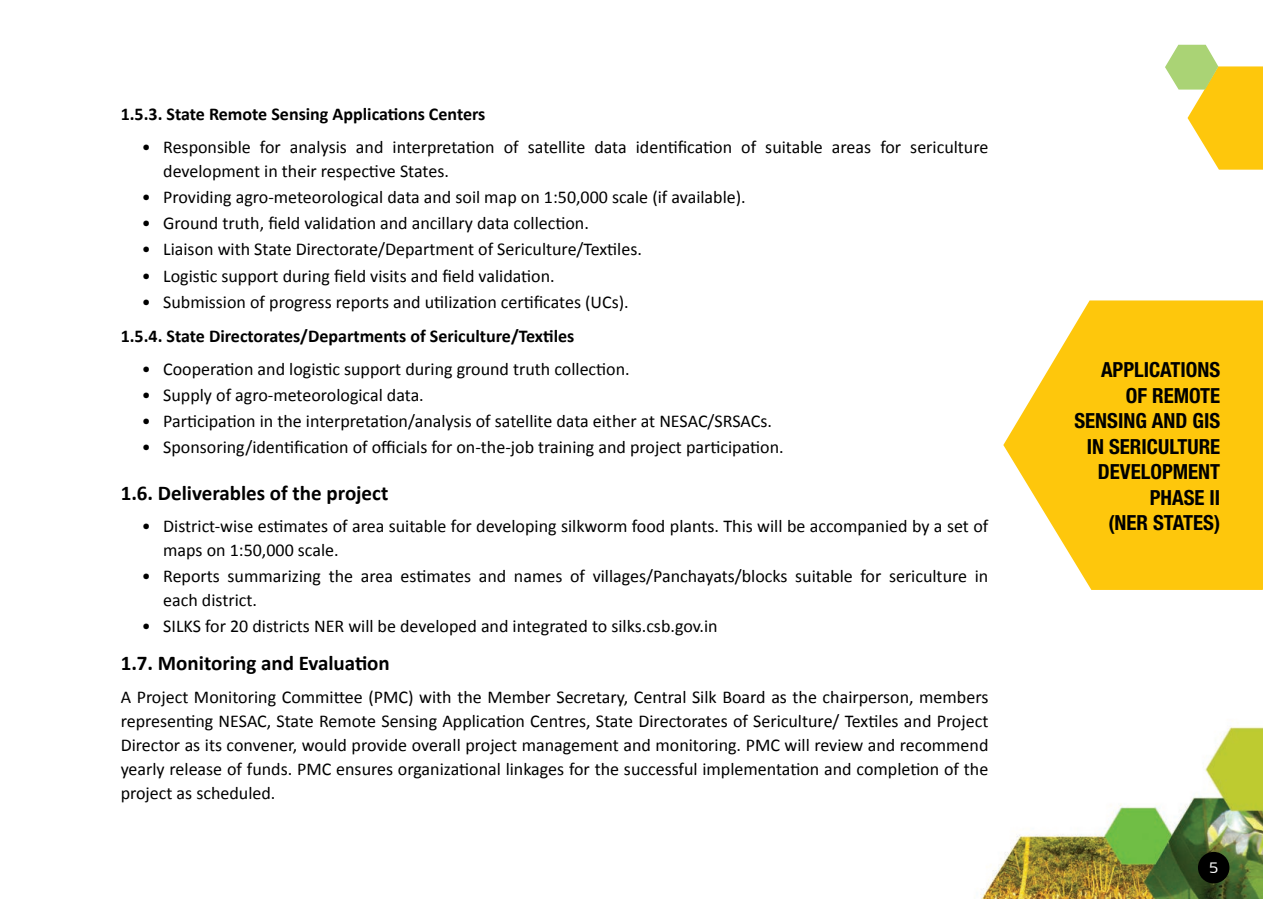
<style>
.page{position:relative;width:1263px;height:899px;background:#fff}
.page>*{position:absolute;margin:0;border:0;box-sizing:border-box;transform-origin:0 0}
.t1{font:700 21px "Calibri";color:#000}
.t2{font:700 condensed 20.85px "Helvetica Neue";color:#000}
.t3{font:18px/24px "Calibri";color:#000}
.t4{font:700 18px "Calibri";color:#000}
.t5{font:15px "Sansation";color:#fff}
</style>
<div class="page">
<svg style="left:1003px;top:300px;width:259px;height:289px;fill:#fec70c"></svg>
<img style="left:980px;top:721px;width:282px;height:177px">
<svg style="left:1165px;top:45px;width:97px;height:125px"></svg>
<div style="left:1197px;top:851px;width:32px;height:32px;background:#000;border-radius:50%"></div>
<p class="t4" style="left:121px;top:103px;width:366px">1.5.3. State Remote Sensing Applications Centers</p>
<p class="t3" style="left:163px;top:135px;width:826px;text-indent:-21px">• Responsible for analysis and interpretation of satellite data identification of suitable areas for sericulture development in their respective States.</p>
<p class="t3" style="left:142px;top:185px;width:605px">• Providing agro-meteorological data and soil map on 1:50,000 scale (if available).</p>
<p class="t3" style="left:142px;top:211px;width:448px">• Ground truth, field validation and ancillary data collection.</p>
<p class="t3" style="left:142px;top:237px;width:501px">• Liaison with State Directorate/Department of Sericulture/Textiles.</p>
<p class="t3" style="left:142px;top:263px;width:414px">• Logistic support during field visits and field validation.</p>
<p class="t3" style="left:142px;top:289px;width:488px">• Submission of progress reports and utilization certificates (UCs).</p>
<p class="t4" style="left:121px;top:324px;width:455px">1.5.4. State Directorates/Departments of Sericulture/Textiles</p>
<p class="t3" style="left:142px;top:356px;width:489px">• Cooperation and logistic support during ground truth collection.</p>
<p class="t3" style="left:142px;top:382px;width:283px">• Supply of agro-meteorological data.</p>
<p class="t3" style="left:142px;top:409px;width:631px">• Participation in the interpretation/analysis of satellite data either at NESAC/SRSACs.</p>
<p class="t3" style="left:142px;top:435px;width:643px">• Sponsoring/identification of officials for on-the-job training and project participation.</p>
<p class="t1" style="left:121px;top:479px;width:269px">1.6. Deliverables of the project</p>
<p class="t3" style="left:163px;top:514px;width:826px;text-indent:-21px">• District-wise estimates of area suitable for developing silkworm food plants. This will be accompanied by a set of maps on 1:50,000 scale.</p>
<p class="t3" style="left:163px;top:564px;width:826px;text-indent:-21px">• Reports summarizing the area estimates and names of villages/Panchayats/blocks suitable for sericulture in each district.</p>
<p class="t3" style="left:142px;top:614px;width:577px">• SILKS for 20 districts NER will be developed and integrated to silks.csb.gov.in</p>
<p class="t1" style="left:121px;top:649px;width:271px">1.7. Monitoring and Evaluation</p>
<p class="t3" style="left:121px;top:684px;width:869px;text-align:justify">A Project Monitoring Committee (PMC) with the Member Secretary, Central Silk Board as the chairperson, members representing NESAC, State Remote Sensing Application Centres, State Directorates of Sericulture/ Textiles and Project Director as its convener, would provide overall project management and monitoring. PMC will review and recommend yearly release of funds. PMC ensures organizational linkages for the successful implementation and completion of the project as scheduled.</p>
<p class="t2" style="left:1101px;top:357px;width:121px">APPLICATIONS</p>
<p class="t2" style="left:1125px;top:382px;width:96px">OF REMOTE</p>
<p class="t2" style="left:1074px;top:408px;width:128px">SENSING AND GIS</p>
<p class="t2" style="left:1086px;top:433px;width:135px">IN SERICULTURE</p>
<p class="t2" style="left:1098px;top:459px;width:124px">DEVELOPMENT</p>
<p class="t2" style="left:1149px;top:484px;width:66px">PHASE II</p>
<p class="t2" style="left:1108px;top:510px;width:113px">(NE R STATES)</p>
<p class="t5" style="left:1209px;top:859px;width:10px">5</p>
</div>
